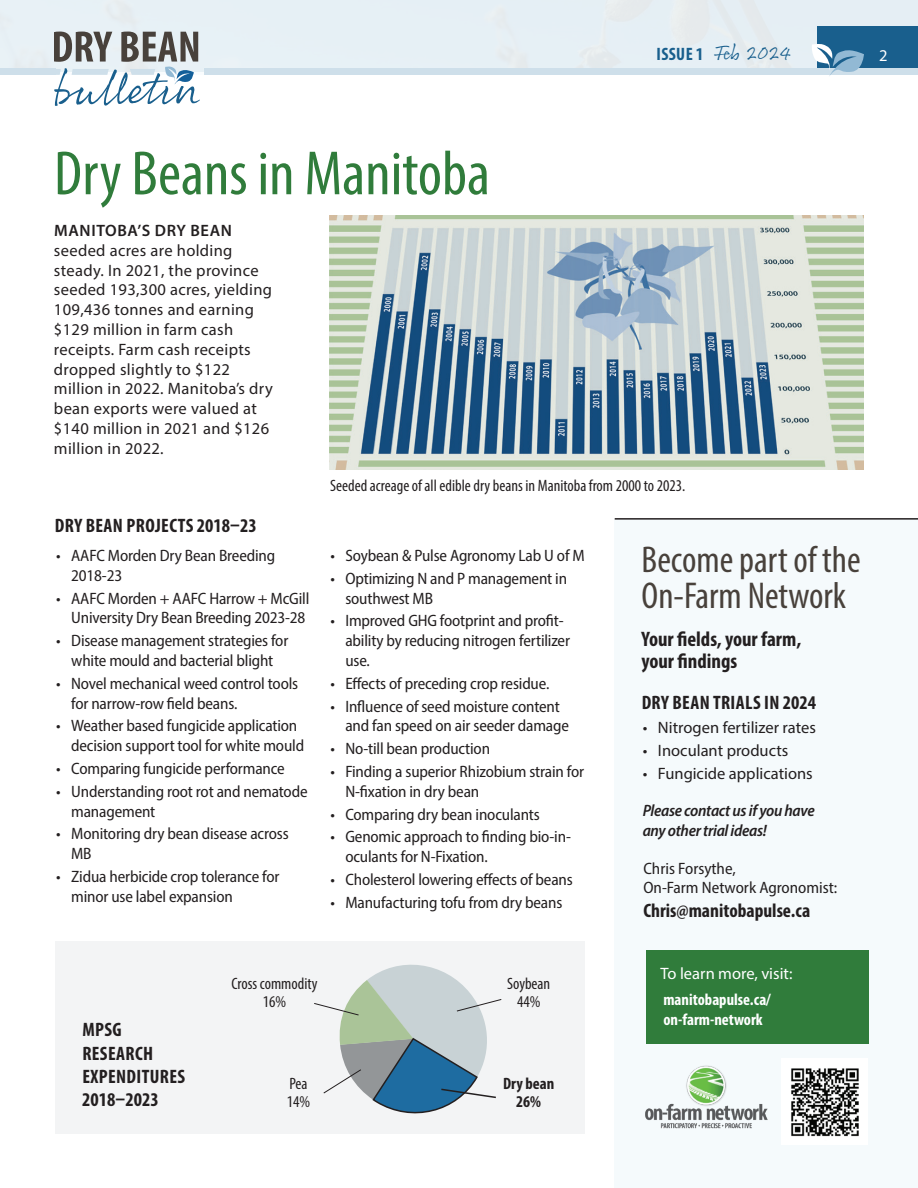
<style>
.page{position:relative;width:918px;height:1188px;background:#fff}
.page>*{position:absolute;margin:0;border:0;box-sizing:border-box;transform-origin:0 0}
.t1{font:condensed 63px "Myriad Pro";color:#307c3b}
.t2{font:condensed 37.5px/36px "Myriad Pro";color:#48413b}
.t3{font:700 condensed 21px/22.5px "Myriad Pro";color:#231f20}
.t4{font:21px "Rollerscript Smooth";color:#195f8d}
.t5{font:700 condensed 19.5px/23.4px "Myriad Pro";letter-spacing:.02em;color:#231f20}
.t6{font:700 condensed 19.5px "Myriad Pro";color:#231f20}
.t7{font:semi-condensed 16.5px/19.8px "Myriad Pro";letter-spacing:-.01em;color:#231f20}
.t8{font:16.5px/19.8px "Myriad Pro";letter-spacing:.02em;color:#231f20}
.t9{font:condensed 16.5px/18px "Myriad Pro";color:#231f20;text-align:center}
.t10{font:16.5px "Myriad Pro";color:#231f20}
.t11{font:italic 600 semi-condensed 16.5px/19.8px "Myriad Pro";letter-spacing:-.02em;color:#231f20}
.t12{font:700 condensed 16.5px/19.5px "Myriad Pro";color:#fff}
.t13{font:16.5px "Myriad Pro";color:#fff}
.t14{font:600 16.5px "Myriad Pro";letter-spacing:.04em;color:#231f20}
.t15{font:700 condensed 16.5px/18px "Myriad Pro";color:#231f20;text-align:center}
.s1{font-family:"Myriad Pro";font-weight:700;font-stretch:condensed;font-size:18px}
.s2{font-stretch:normal}
</style>
<div class="page">
<div style="left:615px;top:520px;width:303px;height:668px;background:#f5fafc"></div>
<div style="left:646px;top:950px;width:222px;height:93px;background:#307c3b"></div>
<img style="left:0;top:0;width:918px;height:72px">
<svg style="left:54px;top:32px;width:146px;height:74px"></svg>
<div style="left:0;top:69px;width:56px;height:6px;background:#cedfea"></div>
<div style="left:204px;top:69px;width:614px;height:6px;background:#cedfea"></div>
<div style="left:817px;top:27px;width:101px;height:45px;background:#195f8d"></div>
<div style="left:817px;top:69px;width:101px;height:6px;background:#cedfea"></div>
<svg style="left:811px;top:43px;width:53px;height:33px"></svg>
<img style="left:645px;top:1065px;width:123px;height:64px">
<img style="left:329px;top:216px;width:535px;height:254px">
<hr style="left:615px;top:518px;width:303px;height:2px;background:#231f20">
<div style="left:782px;top:1058px;width:86px;height:87px;background:#fff"></div>
<img style="left:791px;top:1068px;width:68px;height:69px">
<div style="left:55px;top:941px;width:530px;height:193px;background:#f3f4f5"></div>
<svg style="left:314px;top:964px;width:188px;height:150px"></svg>
<h1 class="t1" style="left:54px;top:135px;width:438px">Dry Beans in Manitoba</h1>
<p class="t14" style="left:54px;top:220px;width:179px">MANITOBA’S DRY BEAN</p>
<p class="t8" style="left:54px;top:240px;width:220px">seeded acres are holding steady. In 2021, the province seeded 193,300 acres, yielding<br>109,436 tonnes and earning $129 million in farm cash receipts. Farm cash receipts dropped slightly to $122 million in 2022. Manitoba’s dry bean exports were valued at $140 million in 2021 and $126 million in 2022.</p>
<p class="t4" style="left:657px;top:39px;width:136px"><span class="s1">ISSUE 1</span> Feb 2024</p>
<p class="t13" style="left:879px;top:45px;width:10px">2</p>
<p class="t5" style="left:55px;top:514px;width:203px">DRY BEAN PROJECTS 2018–23</p>
<p class="t7" style="left:71px;top:545px;width:206px;text-indent:-15px">• AAFC Morden Dry Bean Breeding<br>2018-23</p>
<p class="t7" style="left:56px;top:588px;width:255px;text-align:right">• AAFC Morden + AAFC Harrow + McGill<br>University Dry Bean Breeding 2023-28</p>
<p class="t7" style="left:56px;top:631px;width:234px;text-align:center">• Disease management strategies for white mould and bacterial blight</p>
<p class="t7" style="left:71px;top:673px;width:229px;text-indent:-15px">• Novel mechanical weed control tools for narrow-row field beans.</p>
<p class="t7" style="left:71px;top:716px;width:234px;text-indent:-15px">• Weather based fungicide application decision support tool for white mould</p>
<p class="t7" style="left:56px;top:758px;width:230px">• Comparing fungicide performance</p>
<p class="t7" style="left:71px;top:781px;width:238px;text-indent:-15px">• Understanding root rot and nematode management</p>
<p class="t7" style="left:71px;top:824px;width:219px;text-indent:-15px">• Monitoring dry bean disease across<br>MB</p>
<p class="t7" style="left:71px;top:866px;width:210px;text-indent:-15px">• Zidua herbicide crop tolerance for minor use label expansion</p>
<p class="t9" style="left:330px;top:476px;width:357px">Seeded acreage of all edible dry beans in Manitoba from 2000 to 2023.</p>
<p class="t7" style="left:330px;top:545px;width:256px">• Soybean &amp; Pulse Agronomy Lab U of M</p>
<p class="t7" style="left:345px;top:568px;width:223px;text-indent:-15px">• Optimizing N and P management in southwest MB</p>
<p class="t7" style="left:345px;top:611px;width:226px;text-indent:-15px">• Improved GHG footprint and profit&shy;ability by reducing nitrogen fertilizer use.</p>
<p class="t7" style="left:330px;top:673px;width:221px">• Effects of preceding crop residue.</p>
<p class="t7" style="left:345px;top:696px;width:225px;text-indent:-15px">• Influence of seed moisture content and fan speed on air seeder damage</p>
<p class="t7" style="left:330px;top:739px;width:161px">• No-till bean production</p>
<p class="t7" style="left:345px;top:761px;width:240px;text-indent:-15px">• Finding a superior Rhizobium strain for<br>N-fixation in dry bean</p>
<p class="t7" style="left:330px;top:804px;width:211px">• Comparing dry bean inoculants</p>
<p class="t7" style="left:345px;top:827px;width:227px;text-indent:-15px">• Genomic approach to finding bio-in&shy;oculants for N-Fixation.</p>
<p class="t7" style="left:330px;top:869px;width:244px">• Cholesterol lowering effects of beans</p>
<p class="t7" style="left:330px;top:892px;width:234px">• Manufacturing tofu from dry beans</p>
<h2 class="t2" style="left:641px;top:541px;width:221px">Become part of the<br>On-Farm Network</h2>
<p class="t3" style="left:641px;top:627px;width:161px">Your fields, your farm, your findings</p>
<p class="t5" style="left:642px;top:690px;width:176px">DRY BEAN TRIALS IN 2024</p>
<p class="t10" style="left:643px;top:718px;width:174px">• Nitrogen fertilizer rates</p>
<p class="t10" style="left:643px;top:740px;width:147px">• Inoculant products</p>
<p class="t10" style="left:643px;top:763px;width:171px">• Fungicide applications</p>
<p class="t11" style="left:643px;top:801px;width:174px">Please contact us if you have any other trial ideas!</p>
<p class="t7" style="left:643px;top:858px;width:195px">Chris Forsythe,<br>On-Farm Network Agronomist<span class="s2">:</span></p>
<p class="t6" style="left:643px;top:898px;width:168px">Chris@manitobapulse.ca</p>
<p class="t5" style="left:82px;top:1018px;width:105px">MPSG<br>RESEARCH<br>EXPENDITURES<br>2018–2023</p>
<p class="t9" style="left:231px;top:974px;width:88px">Cross commodity<br>16%</p>
<p class="t9" style="left:287px;top:1075px;width:25px;text-align:left">Pea<br>14%</p>
<p class="t9" style="left:507px;top:974px;width:45px">Soybean<br>44%</p>
<p class="t15" style="left:503px;top:1075px;width:53px">Dry bean<br>26%</p>
<p class="t13" style="left:661px;top:963px;width:133px">To learn more, visit:</p>
<p class="t12" style="left:663px;top:990px;width:109px">manitobapulse.ca/ on-farm-network</p>
</div>
